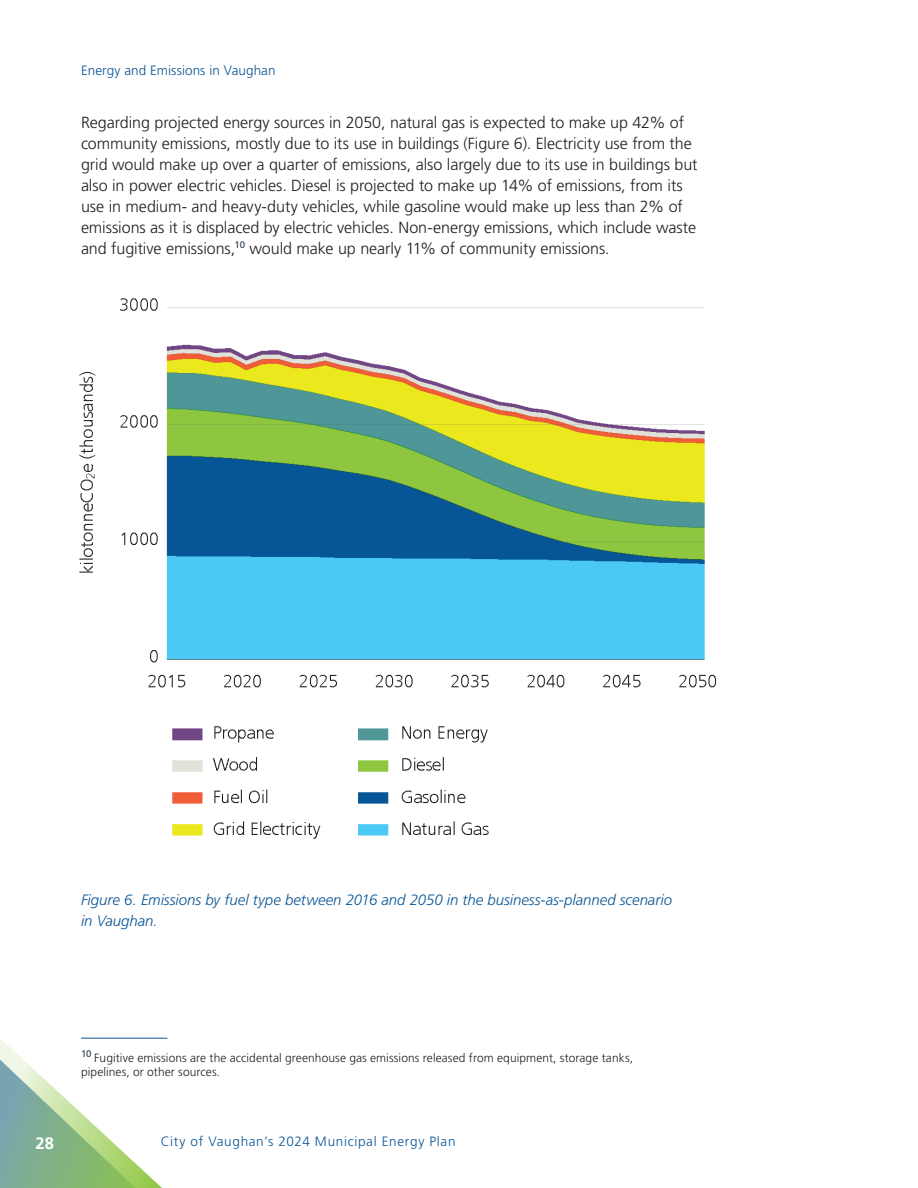
<style>
.page{position:relative;width:918px;height:1188px;background:#fff}
.page>*{position:absolute;margin:0;border:0;box-sizing:border-box;transform-origin:0 0}
.t1{font:700 16.5px "Frutiger LT Std";color:#fff}
.Body{font:300 16.2px/21px "Frutiger LT Std";letter-spacing:-.005em;color:#231f20}
.t2{font:italic 300 15px/21px "Frutiger LT Std";letter-spacing:-.005em;color:#095596}
.t3{font:300 13.5px "Frutiger LT Std";letter-spacing:.035em;color:#095596}
.t4{font:300 13.5px "Frutiger LT Std";letter-spacing:.005em;color:#095596}
.Footnotes{font:300 12px/14.2px "Frutiger LT Std";letter-spacing:.005em;color:#231f20}
.Footnotes-2{font:9.6px "Frutiger LT Std";color:#2c3b53}
</style>
<div class="page">
<svg style="left:0;top:1038px;width:162px;height:150px"></svg>
<hr style="left:81px;top:1038px;width:86px;height:1px;background:#095596">
<img style="left:79px;top:298px;width:637px;height:541px">
<p class="t4" style="left:81px;top:63px;width:196px">Energy and Emissions in Vaughan</p>
<p class="Body" style="left:81px;top:112px;width:618px">Regarding projected energy sources in 2050, natural gas is expected to make up 42% of community emissions, mostly due to its use in buildings (Figure 6). Electricity use from the grid would make up over a quarter of emissions, also largely due to its use in buildings but also in power electric vehicles. Diesel is projected to make up 14% of emissions, from its use in medium- and heavy-duty vehicles, while gasoline would make up less than 2% of emissions as it is displaced by electric vehicles. Non-energy emissions, which include waste and fugitive emissions,<sup>10</sup> would make up nearly 11% of community emissions.</p>
<p class="t2" style="left:81px;top:889px;width:593px">Figure 6. Emissions by fuel type between 2016 and 2050 in the business-as-planned scenario in Vaughan.</p>
<p class="Footnotes-2" style="left:81px;top:1048px;width:12px">10</p>
<p class="Footnotes" style="left:81px;top:1051px;width:554px;text-indent:13px">Fugitive emissions are the accidental greenhouse gas emissions released from equipment, storage tanks, pipelines, or other sources.</p>
<p class="t1" style="left:35px;top:1133px;width:20px">28</p>
<p class="t3" style="left:161px;top:1134px;width:296px">City of Vaughan’s 2024 Municipal Energy Plan</p>
</div>
